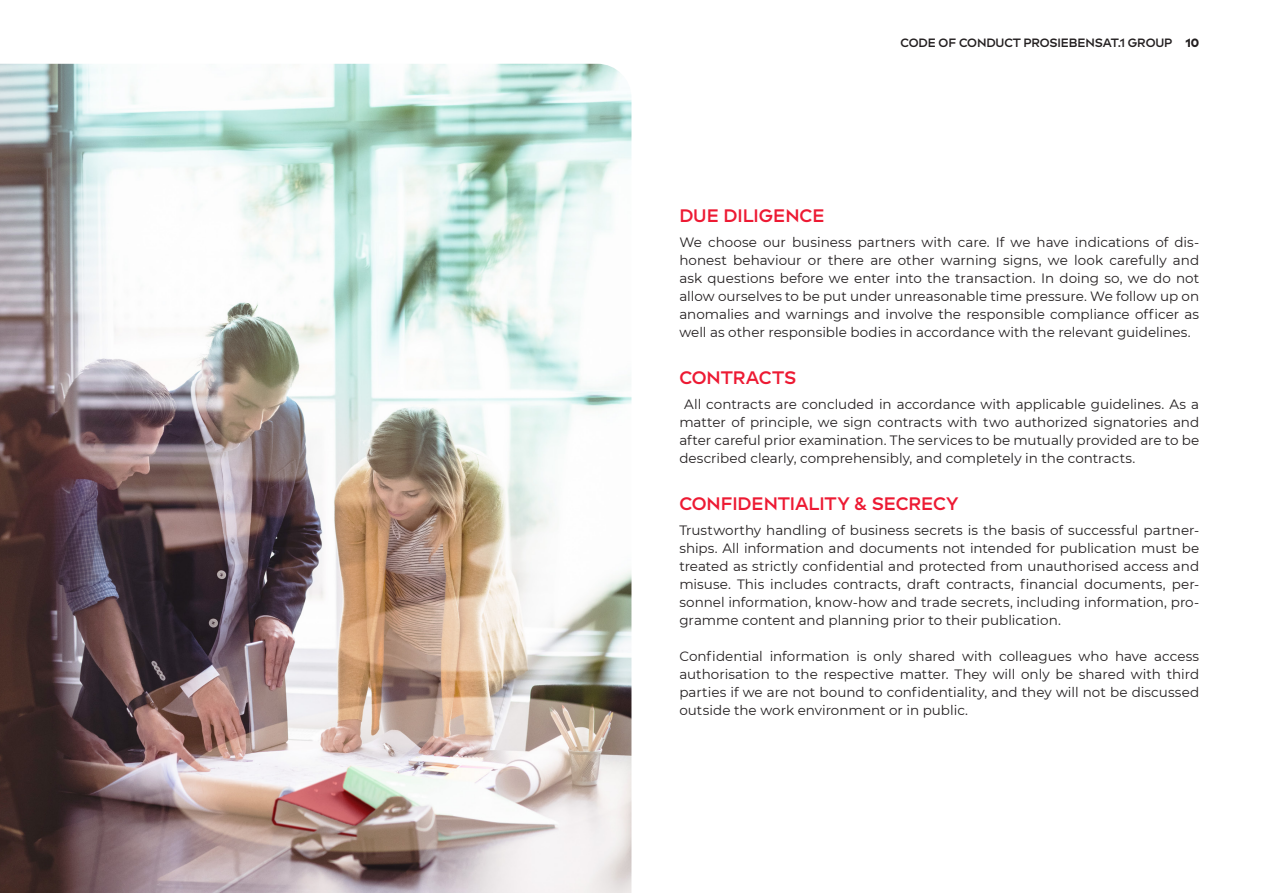
<style>
.page{position:relative;width:1263px;height:893px;background:#fff}
.page>*{position:absolute;margin:0;border:0;box-sizing:border-box;transform-origin:0 0}
.t1{font:600 18px "Seven One Caps TT";letter-spacing:-.005em;color:#ed1a33}
.t2{font:13.5px/18px "Montserrat";color:#231f20;text-align:justify}
.t3{font:600 12px "Seven One Caps TT";letter-spacing:-.01em;color:#231f20}
.s1{font-family:"Seven One Highlight TT";font-weight:800}
</style>
<div class="page">
<img style="left:0;top:64px;width:631px;height:829px">
<p class="t3" style="left:900px;top:35px;width:300px">CODE OF CONDUCT PROSIEBENSAT.1 GROUP <span class="s1">10</span></p>
<h1 class="t1" style="left:679px;top:204px;width:147px">DUE DILIGENCE</h1>
<p class="t2" style="left:679px;top:233px;width:521px">We choose our business partners with care. If we have indications of dis&shy;honest behaviour or there are other warning signs, we look carefully and ask questions before we enter into the transaction. In doing so, we do not allow ourselves to be put under unreasonable time pressure. We follow up on anomalies and warnings and involve the responsible compliance officer as well as other responsible bodies in accordance with the relevant guidelines.</p>
<h1 class="t1" style="left:679px;top:366px;width:118px">CONTRACTS</h1>
<p class="t2" style="left:679px;top:395px;width:521px;text-indent:5px">All contracts are concluded in accordance with applicable guidelines. As a matter of principle, we sign contracts with two authorized signatories and after careful prior examination. The services to be mutually provided are to be described clearly, comprehensibly, and completely in the contracts.</p>
<h1 class="t1" style="left:679px;top:492px;width:281px">CONFIDENTIALITY &amp; SECRECY</h1>
<p class="t2" style="left:679px;top:521px;width:521px">Trustworthy handling of business secrets is the basis of successful partner&shy;ships. All information and documents not intended for publication must be treated as strictly confidential and protected from unauthorised access and misuse. This includes contracts, draft contracts, financial documents, per&shy;sonnel information, know-how and trade secrets, including information, pro&shy;gramme content and planning prior to their publication.</p>
<p class="t2" style="left:679px;top:647px;width:521px">Confidential information is only shared with colleagues who have access authorisation to the respective matter. They will only be shared with third parties if we are not bound to confidentiality, and they will not be discussed outside the work environment or in public.</p>
</div>
